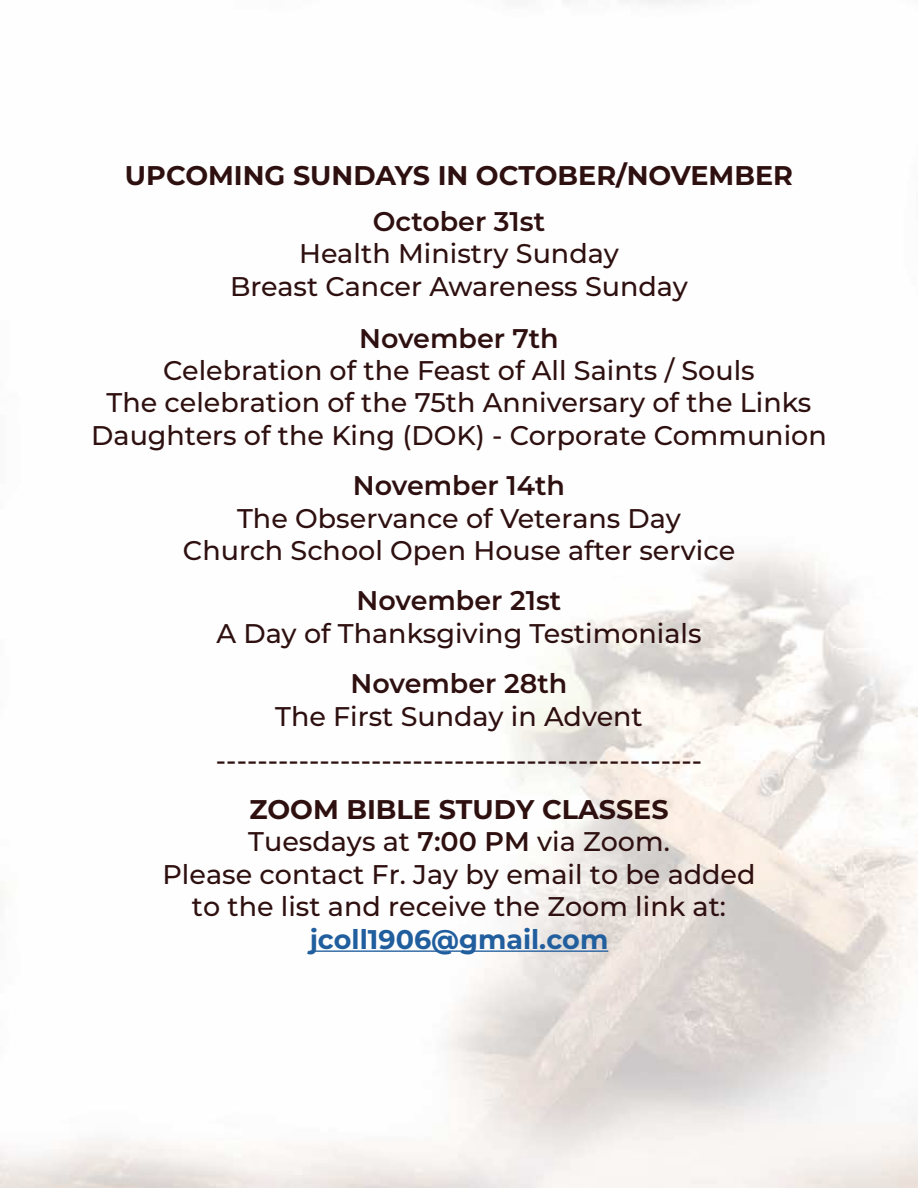
<style>
.page{position:relative;width:918px;height:1188px;background:#fff}
.page>*{position:absolute;margin:0;border:0;box-sizing:border-box;transform-origin:0 0}
.t1{font:500 27px/32.4px "Montserrat";color:#2f1010;text-align:center}
.t2{font:600 27px "Montserrat";color:#2f1010}
.t3{font:700 27px "Montserrat";color:#2f1010}
.t4{font:700 27px "Montserrat";color:#215e9e}
.s1{font-weight:700}
.s2{font-weight:600}
</style>
<div class="page">
<img style="left:0;top:0;width:918px;height:1188px">
<hr style="left:310px;top:950px;width:298px;height:2px;background:#215e9e">
<p class="t3" style="left:125px;top:156px;width:670px">UPCOMING SUNDAYS IN OCTOBER/NOVEMBER</p>
<p class="t2" style="left:373px;top:202px;width:174px">October 31st</p>
<p class="t1" style="left:230px;top:236px;width:459px">Health Ministry Sunday<br>Breast Cancer Awareness Sunday</p>
<p class="t2" style="left:359px;top:319px;width:201px">November 7th</p>
<p class="t1" style="left:91px;top:353px;width:737px">Celebration of the Feast of All Saints / Souls<br>The celebration of the 75th Anniversary of the Links<br>Daughters of the King (DOK) - Corporate Communion</p>
<p class="t2" style="left:353px;top:466px;width:214px">November 14th</p>
<p class="t1" style="left:183px;top:501px;width:554px">The Observance of Veterans Day<br>Church School Open House after service</p>
<p class="t2" style="left:357px;top:582px;width:206px">November 21st</p>
<p class="t1" style="left:216px;top:616px;width:487px">A Day of Thanksgiving Testimonials</p>
<p class="t2" style="left:351px;top:664px;width:218px">November 28th</p>
<p class="t1" style="left:216px;top:693px;width:488px;line-height:44.4px">The First Sunday in Advent -----------------------------------------------</p>
<p class="t1" style="left:162px;top:792px;width:595px"><span class="s1">ZOOM BIBLE STUDY CLASSES<br></span>Tuesdays at <span class="s2">7:00 PM</span> via Zoom.<br>Please contact Fr. Jay by email to be added to the list and receive the Zoom link at:</p>
<p class="t4" style="left:310px;top:919px;width:300px">jcoll1906@gmail.com</p>
</div>
